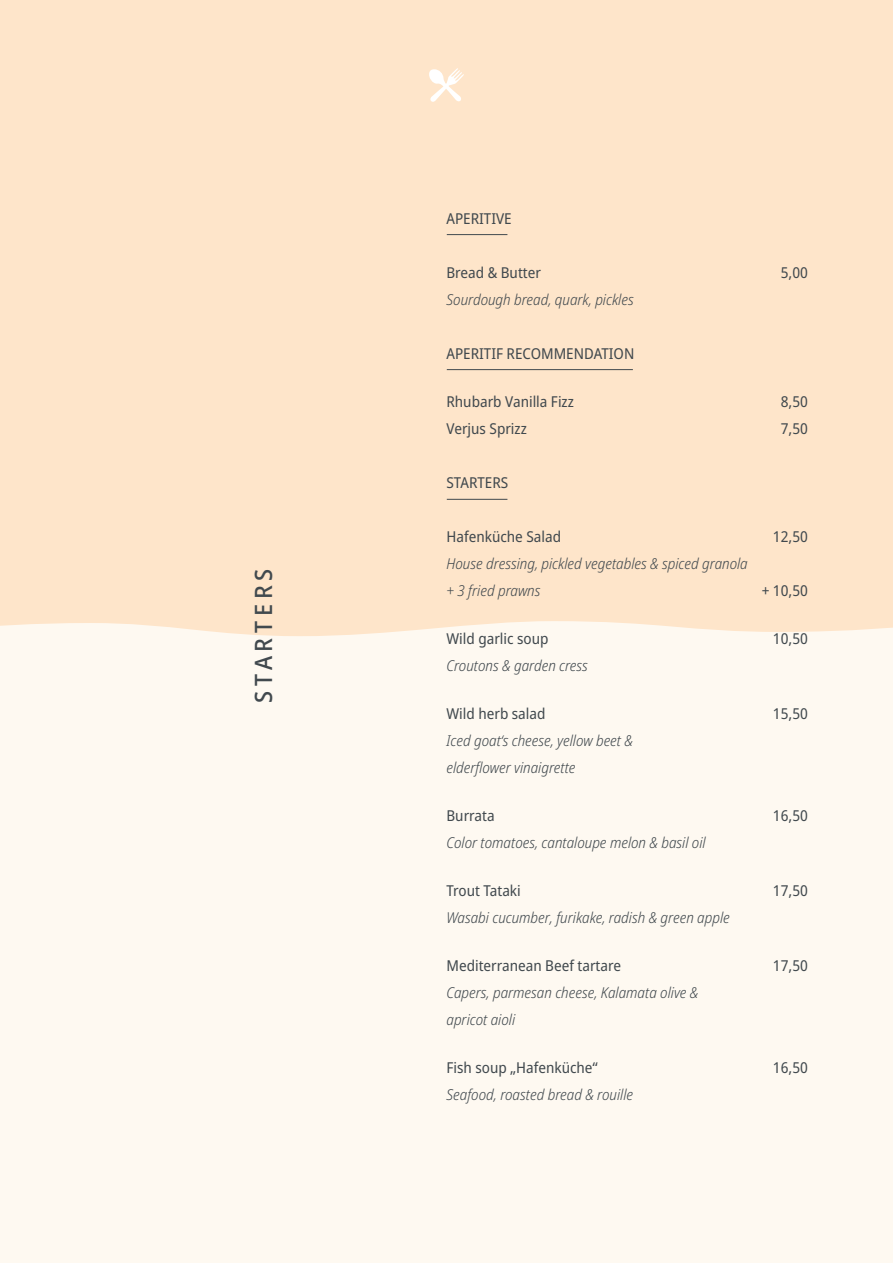
<style>
.page{position:relative;width:893px;height:1263px;background:#fef9f1}
.page>*{position:absolute;margin:0;border:0;box-sizing:border-box;transform-origin:0 0}
.t1{font:500 semi-condensed 24px "Noto Sans";letter-spacing:.2em;color:#41494e}
.t2{font:italic 300 semi-condensed 15px/27px "Noto Sans";color:#41494e}
.t3{font:semi-condensed 15px "Noto Sans";color:#41494e}
</style>
<div class="page">
<div style="left:0;top:0;width:893px;height:636px;background:#fee5ca"></div>
<svg style="left:428px;top:68px;width:36px;height:34px"></svg>
<hr style="left:447px;top:234px;width:60px;height:1px;background:#41494e">
<hr style="left:447px;top:499px;width:60px;height:1px;background:#41494e">
<hr style="left:447px;top:369px;width:186px;height:1px;background:#41494e">
<h1 class="t1" style="left:247px;top:703px;width:136px;rotate:-90deg">STARTERS</h1>
<p class="t3" style="left:446px;top:208px;width:67px">APERITIVE</p>
<p class="t3" style="left:446px;top:262px;width:96px">Bread &amp; Butter</p>
<p class="t3" style="left:781px;top:262px;width:29px">5,00</p>
<p class="t2" style="left:446px;top:287px;width:189px">Sourdough bread, quark, pickles</p>
<p class="t3" style="left:446px;top:343px;width:189px">APERITIF RECOMMENDATION</p>
<p class="t3" style="left:446px;top:391px;width:129px">Rhubarb Vanilla Fizz</p>
<p class="t3" style="left:781px;top:391px;width:29px">8,50</p>
<p class="t3" style="left:446px;top:418px;width:82px">Verjus Sprizz</p>
<p class="t3" style="left:781px;top:418px;width:29px">7,50</p>
<p class="t3" style="left:446px;top:472px;width:63px">STARTERS</p>
<p class="t3" style="left:446px;top:526px;width:116px">Hafenküche Salad</p>
<p class="t3" style="left:773px;top:526px;width:36px">12,50</p>
<p class="t2" style="left:446px;top:551px;width:303px">House dressing, pickled vegetables &amp; spiced granola + 3 fried prawns</p>
<p class="t3" style="left:762px;top:580px;width:48px">+ 10,50</p>
<p class="t3" style="left:446px;top:628px;width:104px">Wild garlic soup</p>
<p class="t3" style="left:773px;top:628px;width:36px">10,50</p>
<p class="t2" style="left:446px;top:653px;width:143px">Croutons &amp; garden cress</p>
<p class="t3" style="left:446px;top:703px;width:101px">Wild herb salad</p>
<p class="t3" style="left:773px;top:703px;width:36px">15,50</p>
<p class="t2" style="left:446px;top:728px;width:188px">Iced goat‘s cheese, yellow beet &amp; elderflower vinaigrette</p>
<p class="t3" style="left:446px;top:805px;width:50px">Burrata</p>
<p class="t3" style="left:773px;top:805px;width:36px">16,50</p>
<p class="t2" style="left:446px;top:830px;width:261px">Color tomatoes, cantaloupe melon &amp; basil oil</p>
<p class="t3" style="left:446px;top:880px;width:76px">Trout Tataki</p>
<p class="t3" style="left:773px;top:880px;width:36px">17,50</p>
<p class="t2" style="left:446px;top:905px;width:285px">Wasabi cucumber, furikake, radish &amp; green apple</p>
<p class="t3" style="left:446px;top:955px;width:176px">Mediterranean Beef tartare</p>
<p class="t3" style="left:773px;top:955px;width:36px">17,50</p>
<p class="t2" style="left:446px;top:980px;width:253px">Capers, parmesan cheese, Kalamata olive &amp; apricot aioli</p>
<p class="t3" style="left:446px;top:1057px;width:153px">Fish soup „Hafenküche“</p>
<p class="t3" style="left:773px;top:1057px;width:36px">16,50</p>
<p class="t2" style="left:446px;top:1082px;width:188px">Seafood, roasted bread &amp; rouille</p>
</div>
